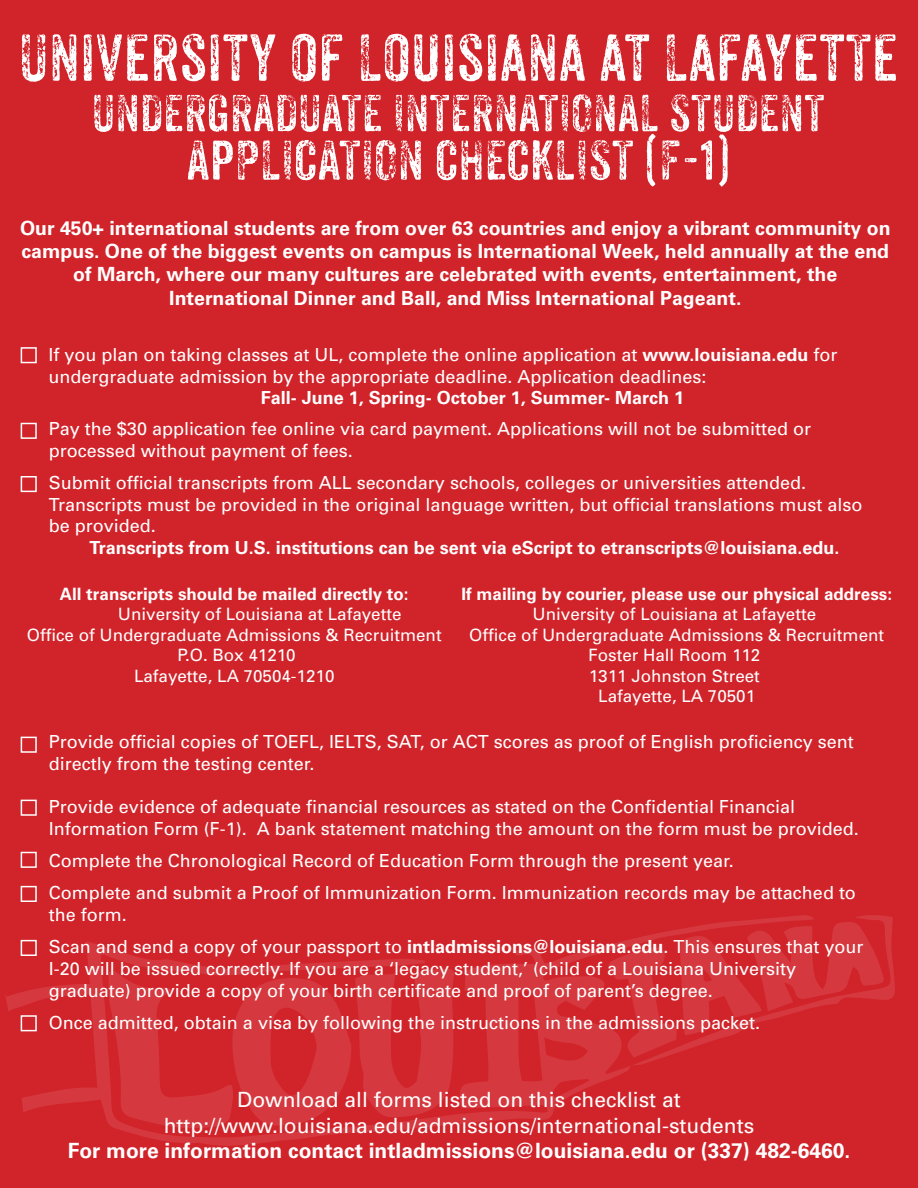
<style>
.page{position:relative;width:918px;height:1188px;background:#d1232a}
.page>*{position:absolute;margin:0;border:0;box-sizing:border-box;transform-origin:0 0}
.t1{font:21px/25.2px "Univers";color:#fff;text-align:center}
.t2{font:700 21px "Univers";color:#fff}
.t3{font:700 19.5px/23.4px "Univers";color:#fff;text-align:center}
.t4{font:18px/21.6px "Univers";color:#fff}
.t5{font:700 18px "Univers";color:#fff}
.t6{font:16.95px/20.4px "Univers";color:#fff;text-align:center}
.t7{font:700 16.95px "Univers";color:#fff}
.s1{font-weight:700}
</style>
<div class="page">
<svg style="left:5px;top:939px;width:626px;height:207px"></svg>
<svg style="left:108px;top:969px;width:347px;height:159px"></svg>
<svg style="left:605px;top:915px;width:290px;height:151px"></svg>
<svg style="left:94px;top:95px;width:43px;height:37px"></svg>
<svg style="left:143px;top:94px;width:681px;height:93px"></svg>
<svg style="left:22px;top:34px;width:24px;height:48px"></svg>
<svg style="left:52px;top:34px;width:25px;height:47px"></svg>
<svg style="left:84px;top:34px;width:64px;height:47px"></svg>
<svg style="left:154px;top:34px;width:51px;height:48px"></svg>
<svg style="left:211px;top:34px;width:65px;height:47px"></svg>
<svg style="left:292px;top:33px;width:24px;height:49px"></svg>
<svg style="left:322px;top:34px;width:20px;height:47px"></svg>
<svg style="left:361px;top:33px;width:77px;height:49px"></svg>
<svg style="left:445px;top:34px;width:8px;height:47px"></svg>
<svg style="left:459px;top:34px;width:126px;height:48px"></svg>
<svg style="left:600px;top:34px;width:50px;height:47px"></svg>
<svg style="left:667px;top:34px;width:229px;height:48px"></svg>
<div style="left:21px;top:423px;width:16px;height:16px;border:2px solid #fff"></div>
<div style="left:21px;top:476px;width:16px;height:16px;border:2px solid #fff"></div>
<div style="left:21px;top:737px;width:16px;height:16px;border:2px solid #fff"></div>
<div style="left:21px;top:800px;width:16px;height:16px;border:2px solid #fff"></div>
<div style="left:21px;top:852px;width:16px;height:16px;border:2px solid #fff"></div>
<div style="left:21px;top:886px;width:16px;height:16px;border:2px solid #fff"></div>
<div style="left:21px;top:940px;width:16px;height:16px;border:2px solid #fff"></div>
<div style="left:21px;top:1015px;width:16px;height:16px;border:2px solid #fff"></div>
<div style="left:21px;top:347px;width:16px;height:16px;border:2px solid #fff"></div>
<p class="t3" style="left:20px;top:216px;width:872px">Our 450+ international students are from over 63 countries and enjoy a vibrant community on campus. One of the biggest events on campus is International Week, held annually at the end of March, where our many cultures are celebrated with events, entertainment, the International Dinner and Ball, and Miss International Pageant.</p>
<p class="t4" style="left:48px;top:343px;width:791px">If you plan on taking classes at UL, complete the online application at <span class="s1">www.louisiana.edu</span> for undergraduate admission by the appropriate deadline. Application deadlines:</p>
<p class="t5" style="left:261px;top:387px;width:425px">Fall- June 1, Spring- October 1, Summer- March 1</p>
<p class="t4" style="left:49px;top:418px;width:764px">Pay the $30 application fee online via card payment. Applications will not be submitted or processed without payment of fees.</p>
<p class="t4" style="left:49px;top:472px;width:815px">Submit official transcripts from ALL secondary schools, colleges or universities attended.<br>Transcripts must be provided in the original language written, but official translations must also be provided.</p>
<p class="t5" style="left:89px;top:537px;width:752px">Transcripts from U.S. institutions can be sent via eScript to etranscripts@louisiana.edu.</p>
<p class="t7" style="left:60px;top:584px;width:350px">All transcripts should be mailed directly to:</p>
<p class="t6" style="left:118px;top:604px;width:285px">University of Louisiana at Lafayette</p>
<p class="t6" style="left:27px;top:624px;width:416px">Office of Undergraduate Admissions &amp; Recruitment</p>
<p class="t6" style="left:178px;top:645px;width:120px">P.O. Box 41210</p>
<p class="t6" style="left:134px;top:665px;width:202px">Lafayette, LA 70504-1210</p>
<p class="t7" style="left:461px;top:584px;width:432px">If mailing by courier, please use our physical address:</p>
<p class="t6" style="left:469px;top:604px;width:416px">University of Louisiana at Lafayette<br>Office of Undergraduate Admissions &amp; Recruitment<br>Foster Hall Room 112<br>1311 Johnston Street<br>Lafayette, LA 70501</p>
<p class="t4" style="left:49px;top:731px;width:806px">Provide official copies of TOEFL, IELTS, SAT, or ACT scores as proof of English proficiency sent directly from the testing center.</p>
<p class="t4" style="left:49px;top:796px;width:812px">Provide evidence of adequate financial resources as stated on the Confidential Financial<br>Information Form (F-1). A bank statement matching the amount on the form must be provided.</p>
<p class="t4" style="left:49px;top:844px;width:809px;line-height:32.4px">Complete the Chronological Record of Education Form through the present year.<br>Complete and submit a Proof of Immunization Form. Immunization records may be attached to</p>
<p class="t4" style="left:49px;top:898px;width:816px;line-height:32.4px">the form.<br>Scan and send a copy of your passport to <span class="s1">intladmissions@louisiana.edu</span>. This ensures that your</p>
<p class="t4" style="left:49px;top:958px;width:749px">I-20 will be issued correctly. If you are a ‘legacy student,’ (child of a Louisiana University graduate) provide a copy of your birth certificate and proof of parent’s degree.</p>
<p class="t4" style="left:49px;top:1012px;width:713px">Once admitted, obtain a visa by following the instructions in the admissions packet.</p>
<p class="t1" style="left:164px;top:1087px;width:592px">Download all forms listed on this checklist at http://www.louisiana.edu/admissions/international-students</p>
<p class="t2" style="left:68px;top:1138px;width:784px">For more information contact intladmissions@louisiana.edu or (337) 482-6460.</p>
</div>
